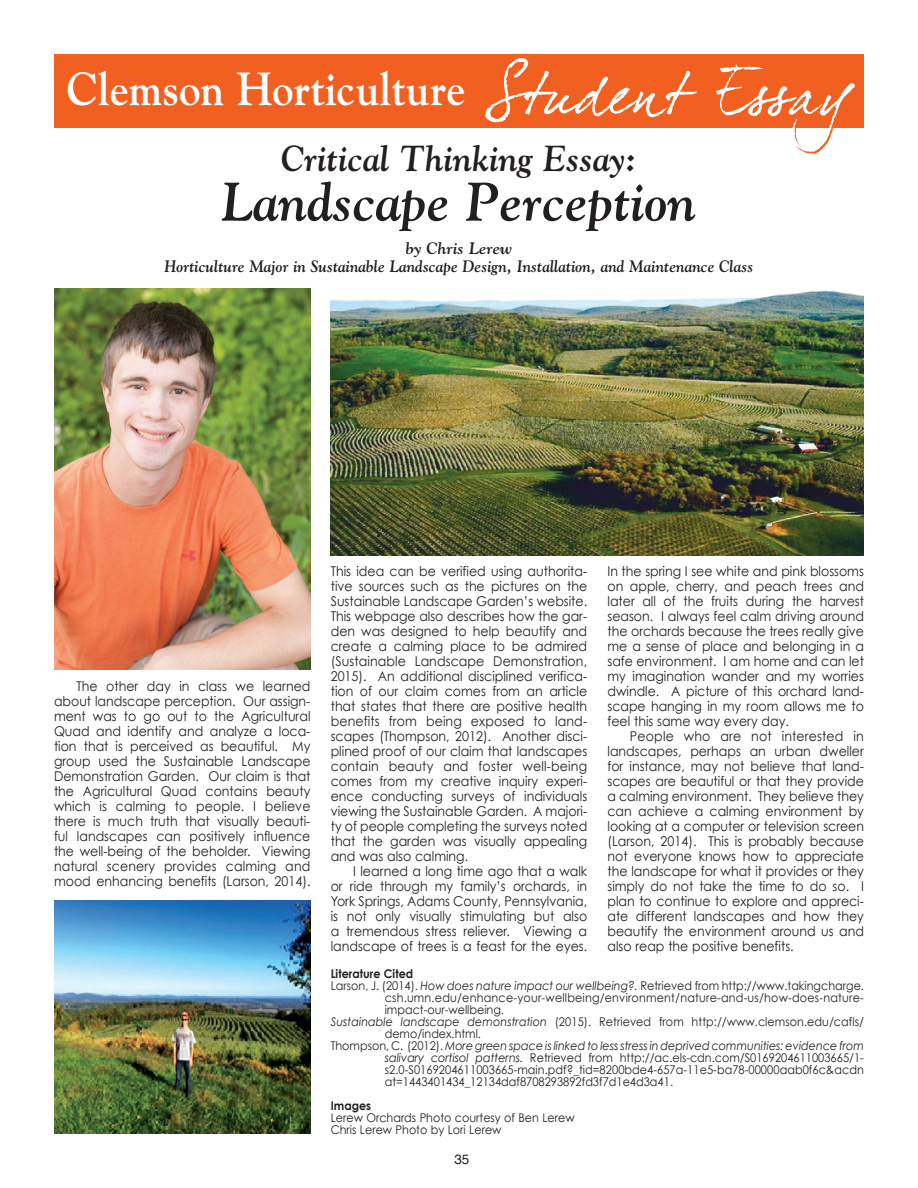
<style>
.page{position:relative;width:918px;height:1188px;background:#fff}
.page>*{position:absolute;margin:0;border:0;box-sizing:border-box;transform-origin:0 0}
.t1{font:italic 700 54px "Goudy";color:#231f20;scale:.95 1}
.t2{font:700 46.2px "Goudy";color:#fff;scale:.93 1}
.t3{font:italic 700 36px "Goudy";color:#231f20;scale:.95 1}
.t4{font:italic 700 16.5px "Goudy";color:#231f20;scale:.93 1}
.t5{font:italic 700 16.5px "Goudy";color:#231f20}
.t6{font:13.5px/15px "Century Gothic";color:#231f20;text-align:justify;scale:.93 1}
.t7{font:13.5px "Helvetica";color:#231f20}
.t8{font:12px/12px "Century Gothic";color:#231f20;text-align:justify;scale:.93 1}
.t9{font:700 12px "Century Gothic";color:#231f20;scale:.93 1}
.s1{font-style:italic}
</style>
<div class="page">
<div style="left:54px;top:54px;width:810px;height:74px;background:#f26021"></div>
<svg style="left:485px;top:58px;width:370px;height:96px"></svg>
<img style="left:54px;top:288px;width:256px;height:381px">
<img style="left:331px;top:290px;width:533px;height:265px">
<img style="left:54px;top:900px;width:256px;height:234px">
<p class="t2" style="left:67px;top:61px;width:430px">Clemson Horticulture</p>
<p class="t3" style="left:281px;top:136px;width:376px">Critical Thinking Essay:</p>
<p class="t1" style="left:222px;top:168px;width:501px">Landscape Perception</p>
<p class="t5" style="left:406px;top:238px;width:108px">by Chris Lerew</p>
<p class="t4" style="left:165px;top:256px;width:635px">Horticulture Major in Sustainable Landscape Design, Installation, and Maintenance Class</p>
<p class="t6" style="left:54px;top:678px;width:277px;text-indent:22px">The other day in class we learned about landscape perception. Our assign&shy;ment was to go out to the Agricultural Quad and identify and analyze a loca&shy;tion that is perceived as beautiful. My group used the Sustainable Landscape Demonstration Garden. Our claim is that the Agricultural Quad contains beauty which is calming to people. I believe there is much truth that visually beauti&shy;ful landscapes can positively influence the well-being of the beholder. Viewing natural scenery provides calming and mood enhancing benefits (Larson, 2014).</p>
<p class="t6" style="left:331px;top:563px;width:277px">This idea can be verified using authorita&shy;tive sources such as the pictures on the Sustainable Landscape Garden’s website.<br>This webpage also describes how the gar&shy;den was designed to help beautify and create a calming place to be admired (Sustainable Landscape Demonstration, 2015). An additional disciplined verifica&shy;tion of our claim comes from an article that states that there are positive health benefits from being exposed to land&shy;scapes (Thompson, 2012). Another disci&shy;plined proof of our claim that landscapes contain beauty and foster well-being comes from my creative inquiry experi&shy;ence conducting surveys of individuals viewing the Sustainable Garden. A majori&shy;ty of people completing the surveys noted that the garden was visually appealing and was also calming.</p>
<p class="t6" style="left:331px;top:863px;width:277px;text-indent:22px">I learned a long time ago that a walk or ride through my family’s orchards, in York Springs, Adams County, Pennsylvania, is not only visually stimulating but also a tremendous stress reliever. Viewing a landscape of trees is a feast for the eyes.</p>
<p class="t6" style="left:608px;top:563px;width:277px">In the spring I see white and pink blossoms on apple, cherry, and peach trees and later all of the fruits during the harvest season. I always feel calm driving around the orchards because the trees really give me a sense of place and belonging in a safe environment. I am home and can let my imagination wander and my worries dwindle. A picture of this orchard land&shy;scape hanging in my room allows me to feel this same way every day.</p>
<p class="t6" style="left:608px;top:728px;width:277px;text-indent:22px">People who are not interested in landscapes, perhaps an urban dweller for instance, may not believe that land&shy;scapes are beautiful or that they provide a calming environment. They believe they can achieve a calming environment by looking at a computer or television screen (Larson, 2014). This is probably because not everyone knows how to appreciate the landscape for what it provides or they simply do not take the time to do so. I plan to continue to explore and appreci&shy;ate different landscapes and how they beautify the environment around us and also reap the positive benefits.</p>
<p class="t9" style="left:331px;top:966px;width:90px">Literature Cited</p>
<p class="t8" style="left:385px;top:980px;width:517px;text-indent:-54px">Larson, J. (2014). <span class="s1">How does nature impact our wellbeing?.</span> Retrieved from http://www.takingcharge. csh.umn.edu/enhance-your-wellbeing/environment/nature-and-us/how-does-nature&shy;impact-our-wellbeing.</p>
<p class="t8" style="left:385px;top:1016px;width:517px;text-indent:-54px"><span class="s1">Sustainable landscape demonstration</span> (2015). Retrieved from http://www.clemson.edu/cafls/ demo/index.html.</p>
<p class="t8" style="left:385px;top:1040px;width:517px;text-indent:-54px">Thompson, C. (2012). <span class="s1">More green space is linked to less stress in deprived communities: evidence from salivary cortisol patterns.</span> Retrieved from http://ac.els-cdn.com/S0169204611003665/1- s2.0-S0169204611003665-main.pdf?_tid=8200bde4-657a-11e5-ba78-00000aab0f6c&amp;acdn at=1443401434_12134daf8708293892fd3f7d1e4d3a41.</p>
<p class="t9" style="left:331px;top:1098px;width:45px">Images</p>
<p class="t8" style="left:331px;top:1112px;width:264px">Lerew Orchards Photo courtesy of Ben Lerew</p>
<p class="t8" style="left:331px;top:1124px;width:185px">Chris Lerew Photo by Lori Lerew</p>
<p class="t7" style="left:454px;top:1148px;width:17px">35</p>
</div>
